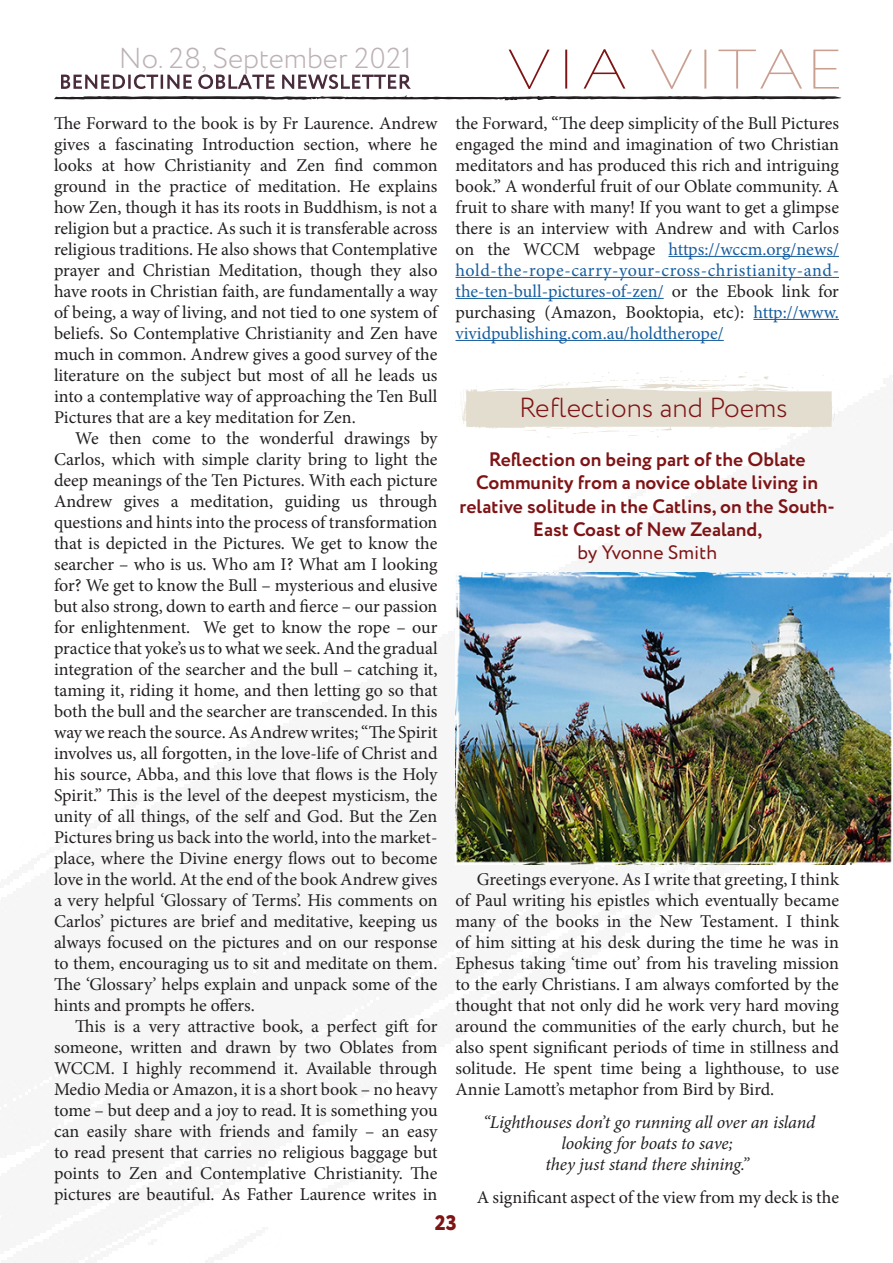
<style>
.page{position:relative;width:893px;height:1263px;background:#fff}
.page>*{position:absolute;margin:0;border:0;box-sizing:border-box;transform-origin:0 0}
.t1{font:300 28.8px "Circe";color:#bcb1b4}
.t2{font:300 27.6px "Circe";color:#7f1416}
._1{font:800 21px "Circe";color:#7f1416}
._1-2{font:700 19.5px/23.4px "Circe";color:#7f1416;text-align:center}
._1-3{font:19.5px "Circe";color:#7f1416}
._1-4{font:18px/21px "Minion Pro";letter-spacing:-.005em;color:#231f20;text-align:justify}
._1-5{font:italic 18px/21px "Minion Pro";letter-spacing:-.01em;color:#231f20;text-align:center}
.s1{color:#175d9e}
</style>
<div class="page">
<svg style="left:61px;top:74px;width:350px;height:15px"></svg>
<svg style="left:54px;top:95px;width:788px;height:6px"></svg>
<svg style="left:509px;top:49px;width:116px;height:40px"></svg>
<svg style="left:651px;top:49px;width:188px;height:40px"></svg>
<hr style="left:668px;top:256px;width:171px;height:1px;background:#175d9e">
<hr style="left:455px;top:277px;width:384px;height:1px;background:#175d9e">
<hr style="left:455px;top:298px;width:209px;height:1px;background:#175d9e">
<hr style="left:753px;top:319px;width:86px;height:1px;background:#175d9e">
<hr style="left:455px;top:340px;width:269px;height:1px;background:#175d9e">
<svg style="left:461px;top:371px;width:376px;height:68px"></svg>
<img style="left:455px;top:572px;width:438px;height:293px">
<h1 class="t1" style="left:119px;top:40px;width:295px">No. 28, September 2021</h1>
<p class="_1-4" style="left:455px;top:112px;width:385px">the Forward, “The deep simplicity of the Bull Pictures engaged the mind and imagination of two Christian meditators and has produced this rich and intriguing book.” A wonderful fruit of our Oblate community. A fruit to share with many! If you want to get a glimpse there is an interview with Andrew and with Carlos on the WCCM webpage <span class="s1">https://wccm.org/news/ hold-the-rope-carry-your-cross-christianity-and&shy;the-ten-bull-pictures-of-zen/</span> or the Ebook link for purchasing (Amazon, Booktopia, etc): <span class="s1">http://www. vividpublishing.com.au/holdtherope/</span></p>
<p class="_1-4" style="left:54px;top:112px;width:385px">The Forward to the book is by Fr Laurence. Andrew gives a fascinating Introduction section, where he looks at how Christianity and Zen find common ground in the practice of meditation. He explains how Zen, though it has its roots in Buddhism, is not a religion but a practice. As such it is transferable across religious traditions. He also shows that Contemplative prayer and Christian Meditation, though they also have roots in Christian faith, are fundamentally a way of being, a way of living, and not tied to one system of beliefs. So Contemplative Christianity and Zen have much in common. Andrew gives a good survey of the literature on the subject but most of all he leads us into a contemplative way of approaching the Ten Bull Pictures that are a key meditation for Zen.</p>
<p class="_1-4" style="left:54px;top:427px;width:385px;text-indent:21px">We then come to the wonderful drawings by Carlos, which with simple clarity bring to light the deep meanings of the Ten Pictures. With each picture Andrew gives a meditation, guiding us through questions and hints into the process of transformation that is depicted in the Pictures. We get to know the searcher – who is us. Who am I? What am I looking for? We get to know the Bull – mysterious and elusive but also strong, down to earth and fierce – our passion for enlightenment. We get to know the rope – our practice that yoke’s us to what we seek. And the gradual integration of the searcher and the bull – catching it, taming it, riding it home, and then letting go so that both the bull and the searcher are transcended. In this way we reach the source. As Andrew writes; “The Spirit involves us, all forgotten, in the love-life of Christ and his source, Abba, and this love that flows is the Holy Spirit.” This is the level of the deepest mysticism, the unity of all things, of the self and God. But the Zen Pictures bring us back into the world, into the market&shy;place, where the Divine energy flows out to become love in the world. At the end of the book Andrew gives a very helpful ‘Glossary of Terms’. His comments on Carlos’ pictures are brief and meditative, keeping us always focused on the pictures and on our response to them, encouraging us to sit and meditate on them.<br>The ‘Glossary’ helps explain and unpack some of the hints and prompts he offers.</p>
<p class="_1-4" style="left:54px;top:1015px;width:385px;text-indent:21px">This is a very attractive book, a perfect gift for someone, written and drawn by two Oblates from WCCM. I highly recommend it. Available through Medio Media or Amazon, it is a short book – no heavy tome – but deep and a joy to read. It is something you can easily share with friends and family – an easy to read present that carries no religious baggage but points to Zen and Contemplative Christianity. The pictures are beautiful. As Father Laurence writes in</p>
<p class="t2" style="left:519px;top:389px;width:270px">Reflections and Poems</p>
<p class="_1-2" style="left:460px;top:448px;width:377px">Reflection on being part of the Oblate Community from a novice oblate living in relative solitude in the Catlins, on the South-East Coast of New Zealand,</p>
<p class="_1-3" style="left:577px;top:540px;width:141px">by Yvonne Smith</p>
<p class="_1-4" style="left:455px;top:868px;width:385px;text-indent:21px">Greetings everyone. As I write that greeting, I think of Paul writing his epistles which eventually became many of the books in the New Testament. I think of him sitting at his desk during the time he was in Ephesus taking ‘time out’ from his traveling mission to the early Christians. I am always comforted by the thought that not only did he work very hard moving around the communities of the early church, but he also spent significant periods of time in stillness and solitude. He spent time being a lighthouse, to use Annie Lamott’s metaphor from Bird by Bird.</p>
<p class="_1-5" style="left:483px;top:1111px;width:334px">“Lighthouses don’t go running all over an island looking for boats to save;</p>
<p class="_1-5" style="left:545px;top:1153px;width:205px">they just stand there shining.”</p>
<p class="_1-4" style="left:477px;top:1186px;width:364px">A significant aspect of the view from my deck is the</p>
<p class="_1" style="left:435px;top:1209px;width:24px">23</p>
</div>
